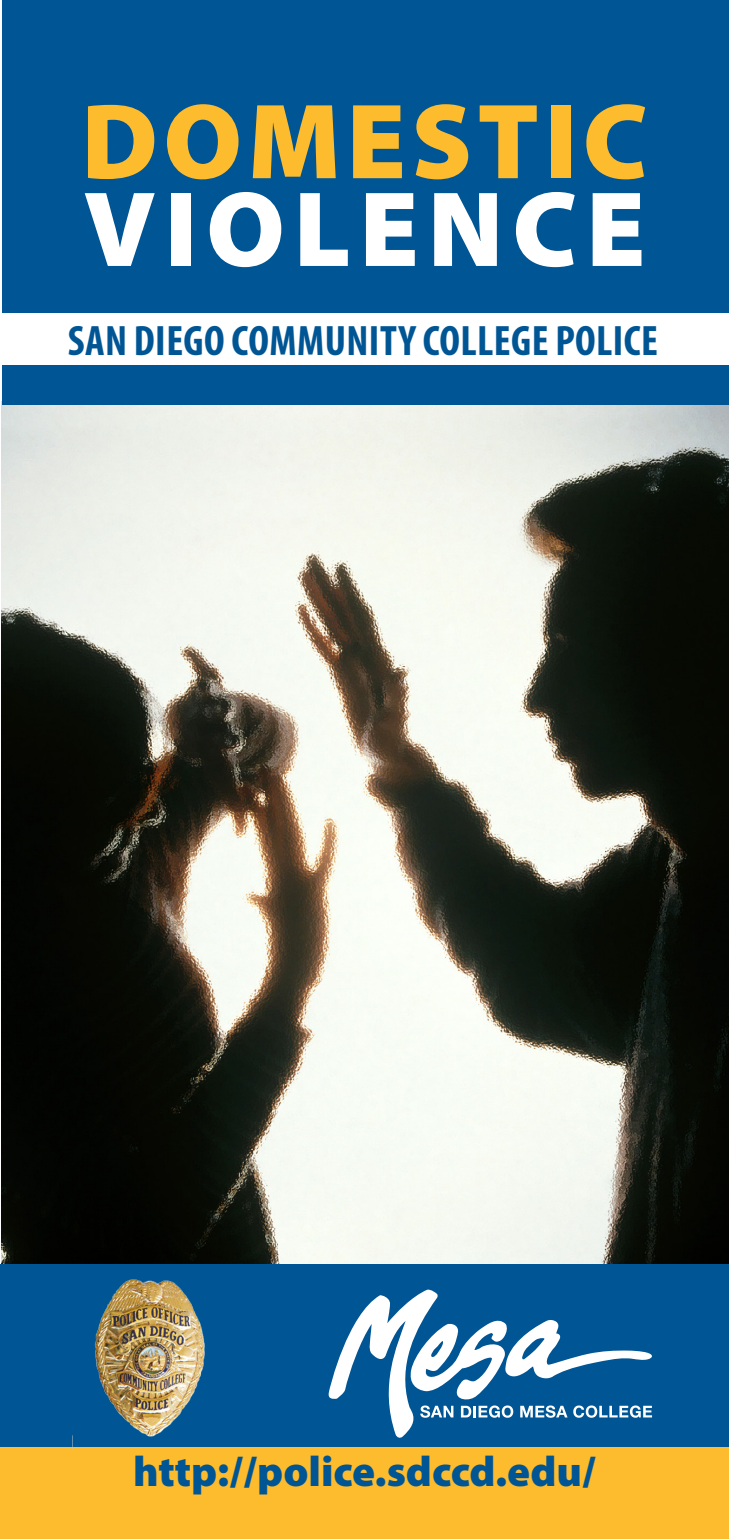
<style>
.page{position:relative;width:729px;height:1539px;background:#fff}
.page>*{position:absolute;margin:0;border:0;box-sizing:border-box;transform-origin:0 0}
.t1{font:900 108px "Myriad Pro";letter-spacing:.05em;color:#fdbb2e}
.t2{font:900 108px "Myriad Pro";letter-spacing:.08em;color:#fff}
.t3{font:700 condensed 42.75px "Myriad Pro";letter-spacing:.01em;color:#005594}
.t4{font:900 42.75px "Myriad Pro";color:#005594}
</style>
<div class="page">
<img style="left:2px;top:405px;width:727px;height:860px">
<div style="left:2px;top:0;width:727px;height:405px;background:#005594"></div>
<div style="left:0;top:313px;width:729px;height:51px;background:#fff"></div>
<div style="left:0;top:1447px;width:729px;height:92px;background:#fdbb2e"></div>
<div style="left:0;top:1265px;width:729px;height:182px;background:#005594"></div>
<svg style="left:329px;top:1290px;width:323px;height:148px"></svg>
<img style="left:73px;top:1261px;width:159px;height:176px">
<p class="t1" style="left:81px;top:70px;width:568px">DOMESTIC</p>
<p class="t2" style="left:83px;top:157px;width:564px">VIOLENCE</p>
<p class="t3" style="left:68px;top:314px;width:592px">SAN DIEGO COMMUNITY COLLEGE POLICE</p>
<p class="t4" style="left:133px;top:1443px;width:464px">http://police.sdccd.edu/</p>
</div>
